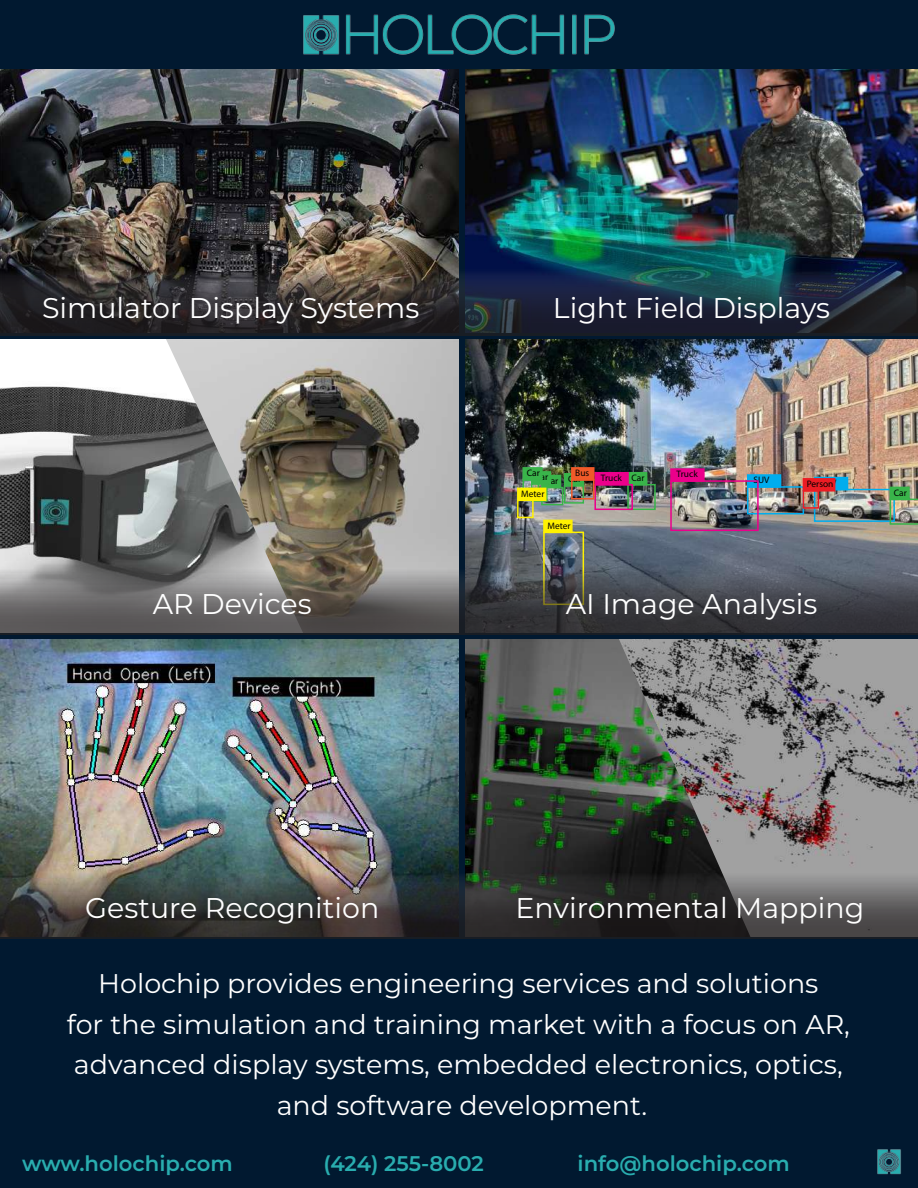
<style>
.page{position:relative;width:918px;height:1188px;background:#fff}
.page>*{position:absolute;margin:0;border:0;box-sizing:border-box;transform-origin:0 0}
.t1{font:28.5px "Montserrat";color:#fff}
.t2{font:27px/40.5px "Montserrat";color:#fff;text-align:center}
.t3{font:600 21.15px "Montserrat";color:#29adaf}
.t4{font:9.45px "Myriad Pro";color:#000}
</style>
<div class="page">
<div style="left:0;top:938px;width:918px;height:250px;background:#011930"></div>
<div style="left:0;top:633px;width:918px;height:6px;background:#011930"></div>
<img style="left:0;top:69px;width:918px;height:264px">
<img style="left:0;top:333px;width:918px;height:302px">
<img style="left:0;top:639px;width:918px;height:299px">
<img style="left:877px;top:1149px;width:24px;height:26px">
<div style="left:0;top:0;width:918px;height:69px;background:#011930"></div>
<img style="left:303px;top:14px;width:312px;height:41px">
<p class="t1" style="left:42px;top:288px;width:379px">Simulator Display Systems</p>
<p class="t1" style="left:553px;top:288px;width:279px">Light Field Displays</p>
<p class="t4" style="left:527px;top:467px;width:15px">Car</p>
<p class="t4" style="left:575px;top:467px;width:16px">Bus</p>
<p class="t4" style="left:535px;top:471px;width:15px">Car</p>
<p class="t4" style="left:568px;top:473px;width:15px">Car</p>
<p class="t4" style="left:601px;top:472px;width:45px">Truck Car</p>
<p class="t4" style="left:545px;top:475px;width:15px">Car</p>
<p class="t4" style="left:521px;top:488px;width:25px">Meter</p>
<p class="t4" style="left:547px;top:520px;width:25px">Meter</p>
<p class="t4" style="left:677px;top:468px;width:23px">Truck</p>
<p class="t4" style="left:753px;top:474px;width:17px">SUV</p>
<p class="t4" style="left:820px;top:477px;width:17px">SUV</p>
<p class="t4" style="left:807px;top:478px;width:28px">Person</p>
<p class="t1" style="left:153px;top:584px;width:161px">AR Devices</p>
<p class="t1" style="left:566px;top:584px;width:253px">AI Image Analysis</p>
<p class="t4" style="left:894px;top:487px;width:15px">Car</p>
<p class="t1" style="left:85px;top:888px;width:296px">Gesture Recognition</p>
<p class="t1" style="left:516px;top:888px;width:350px">Environmental Mapping</p>
<p class="t2" style="left:67px;top:963px;width:785px">Holochip provides engineering services and solutions<br>for the simulation and training market with a focus on AR, advanced display systems, embedded electronics, optics, and software development.</p>
<p class="t3" style="left:22px;top:1149px;width:212px">www.holochip.com</p>
<p class="t3" style="left:323px;top:1149px;width:162px">(424) 255-8002</p>
<p class="t3" style="left:578px;top:1149px;width:214px">info@holochip.com</p>
</div>
